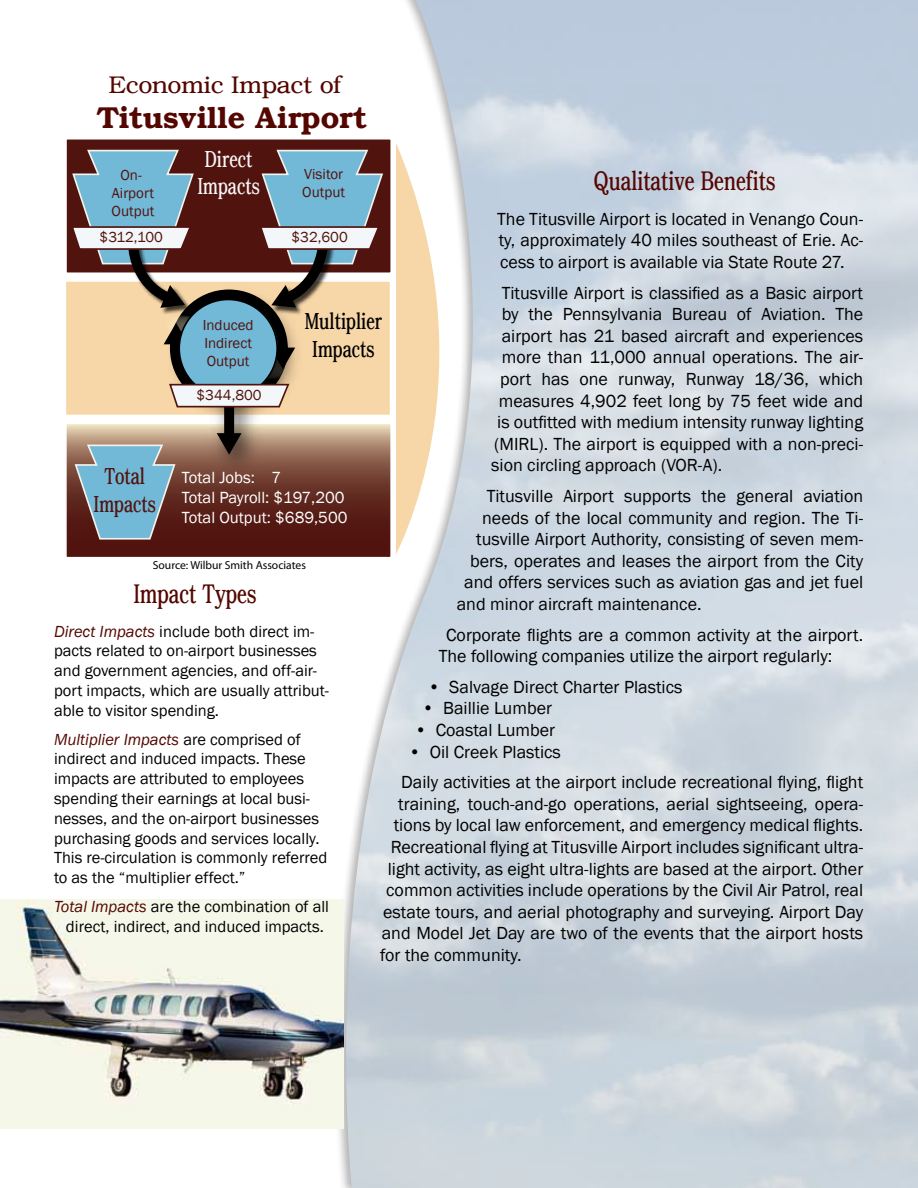
<style>
.page{position:relative;width:918px;height:1188px;background:#fff}
.page>*{position:absolute;margin:0;border:0;box-sizing:border-box;transform-origin:0 0}
.t1{font:600 30px "Brussels";color:#540701}
.t2{font:300 condensed 27px "Brussels";color:#540701}
.t3{font:300 24px "Brussels";color:#540701}
.t4{font:300 condensed 23.25px/27.9px "Brussels";color:#000;text-align:center}
.t5{font:300 condensed 23.25px/27.9px "Brussels";color:#f8f5f6;text-align:center}
.t6{font:300 condensed 23.25px/27.9px "Brussels";color:#51130e;text-align:center}
.t7{font:18px/21.6px "Franklin Gothic";color:#000}
.t8{font:16.65px/20px "Franklin Gothic";color:#fff}
.t9{font:16.5px/19.8px "Franklin Gothic";color:#000}
.t10{font:15px/18px "Franklin Gothic";color:#51130e;text-align:center}
.t11{font:11.55px "Myriad Pro";color:#000}
.s1{font-style:italic;color:#540701}
</style>
<div class="page">
<img style="left:0;top:899px;width:344px;height:229px">
<div style="left:66px;top:139px;width:325px;height:134px;background:#51130e"></div>
<div style="left:65px;top:138px;width:327px;height:136px;border:2px solid #fff"></div>
<div style="left:65px;top:281px;width:326px;height:135px;background:#f7d6a7"></div>
<div style="left:64px;top:280px;width:327px;height:136px;border:2px solid #fff"></div>
<svg style="left:68px;top:425px;width:321px;height:131px;background:#744134"></svg>
<div style="left:65px;top:422px;width:327px;height:137px;border:2px solid #fff"></div>
<svg style="left:396px;top:143px;width:45px;height:416px"></svg>
<svg style="left:74px;top:444px;width:103px;height:96px;background:#7796a6"></svg>
<img style="left:198px;top:430px;width:75px;height:56px">
<div style="left:224px;top:382px;width:10px;height:55px;background:#000"></div>
<svg style="left:217px;top:433px;width:25px;height:22px"></svg>
<img style="left:160px;top:408px;width:150px;height:22px">
<svg style="left:70px;top:149px;width:314px;height:259px"></svg>
<h3 class="t3" style="left:109px;top:70px;width:234px">Economic Impact of</h3>
<h1 class="t1" style="left:97px;top:98px;width:271px">Titusville Airport</h1>
<p class="t5" style="left:197px;top:144px;width:64px">Direct<br>Impacts</p>
<p class="t10" style="left:112px;top:166px;width:44px">On-<br>Airport<br>Output</p>
<p class="t10" style="left:302px;top:166px;width:44px;text-align:left">Visitor<br>Output</p>
<h2 class="t2" style="left:594px;top:165px;width:183px">Qualitative Benefits</h2>
<p class="t7" style="left:497px;top:208px;width:367px;text-align:justify">The Titusville Airport is located in Venango Coun&shy;ty, approximately 40 miles southeast of Erie. Ac&shy;cess to airport is available via State Route 27.</p>
<p class="t7" style="left:502px;top:282px;width:363px">Titusville Airport is classified as a Basic airport</p>
<p class="t7" style="left:502px;top:304px;width:363px">by the Pennsylvania Bureau of Aviation. The</p>
<p class="t7" style="left:502px;top:325px;width:363px">airport has 21 based aircraft and experiences</p>
<p class="t7" style="left:502px;top:347px;width:363px">more than 11,000 annual operations. The air-</p>
<p class="t7" style="left:500px;top:368px;width:364px">port has one runway, Runway 18/36, which</p>
<p class="t7" style="left:499px;top:390px;width:366px">measures 4,902 feet long by 75 feet wide and</p>
<p class="t7" style="left:497px;top:412px;width:367px">is outfitted with medium intensity runway lighting</p>
<p class="t7" style="left:494px;top:433px;width:370px">(MIRL). The airport is equipped with a non-preci-</p>
<p class="t7" style="left:491px;top:455px;width:233px">sion circling approach (VOR-A).</p>
<p class="t7" style="left:487px;top:485px;width:378px">Titusville Airport supports the general aviation</p>
<p class="t7" style="left:482px;top:507px;width:383px">needs of the local community and region. The Ti-</p>
<p class="t7" style="left:476px;top:529px;width:388px">tusville Airport Authority, consisting of seven mem-</p>
<p class="t7" style="left:470px;top:550px;width:394px">bers, operates and leases the airport from the City</p>
<p class="t7" style="left:464px;top:572px;width:400px">and offers services such as aviation gas and jet fuel</p>
<p class="t7" style="left:457px;top:593px;width:246px">and minor aircraft maintenance.</p>
<p class="t7" style="left:439px;top:624px;width:426px;text-indent:8px">Corporate flights are a common activity at the airport.<br>The following companies utilize the airport regularly:</p>
<p class="t7" style="left:428px;top:676px;width:256px">• Salvage Direct Charter Plastics</p>
<p class="t7" style="left:422px;top:698px;width:131px">• Baillie Lumber</p>
<p class="t7" style="left:415px;top:719px;width:142px">• Coastal Lumber</p>
<p class="t7" style="left:401px;top:737px;width:463px;line-height:30.6px;text-indent:7px">• Oil Creek Plastics<br>Daily activities at the airport include recreational flying, flight</p>
<p class="t7" style="left:398px;top:793px;width:466px">training, touch-and-go operations, aerial sightseeing, opera-</p>
<p class="t7" style="left:394px;top:815px;width:471px">tions by local law enforcement, and emergency medical flights.</p>
<p class="t7" style="left:391px;top:836px;width:474px">Recreational flying at Titusville Airport includes significant ultra-</p>
<p class="t7" style="left:388px;top:858px;width:477px">light activity, as eight ultra-lights are based at the airport. Other</p>
<p class="t7" style="left:386px;top:880px;width:479px">common activities include operations by the Civil Air Patrol, real</p>
<p class="t7" style="left:383px;top:901px;width:481px">estate tours, and aerial photography and surveying. Airport Day</p>
<p class="t7" style="left:382px;top:923px;width:483px">and Model Jet Day are two of the events that the airport hosts</p>
<p class="t7" style="left:380px;top:944px;width:143px">for the community.</p>
<p class="t10" style="left:100px;top:229px;width:65px">$312,100</p>
<p class="t10" style="left:292px;top:229px;width:58px">$32,600</p>
<p class="t4" style="left:305px;top:307px;width:79px">Multiplier<br>Impacts</p>
<p class="t10" style="left:203px;top:317px;width:52px;text-align:justify">Induced Indirect Output</p>
<p class="t10" style="left:197px;top:386px;width:67px">$344,800</p>
<p class="t6" style="left:94px;top:462px;width:64px">Total<br>Impacts</p>
<p class="t8" style="left:182px;top:468px;width:167px">Total Jobs: 7<br>Total Payroll: $197,200<br>Total Output: $689,500</p>
<p class="t11" style="left:153px;top:558px;width:155px">Source: Wilbur Smith Associates</p>
<h2 class="t2" style="left:133px;top:578px;width:124px">Impact Types</h2>
<p class="t9" style="left:54px;top:622px;width:277px"><span class="s1">Direct Impacts</span> include both direct im&shy;pacts related to on-airport businesses and government agencies, and off-air&shy;port impacts, which are usually attribut&shy;able to visitor spending.</p>
<p class="t9" style="left:54px;top:729px;width:275px"><span class="s1">Multiplier Impacts</span> are comprised of indirect and induced impacts. These impacts are attributed to employees spending their earnings at local busi&shy;nesses, and the on-airport businesses purchasing goods and services locally.<br>This re-circulation is commonly referred to as the “multiplier effect.”</p>
<p class="t9" style="left:54px;top:897px;width:276px;text-align:center"><span class="s1">Total Impacts</span> are the combination of all direct, indirect, and induced impacts.</p>
</div>
